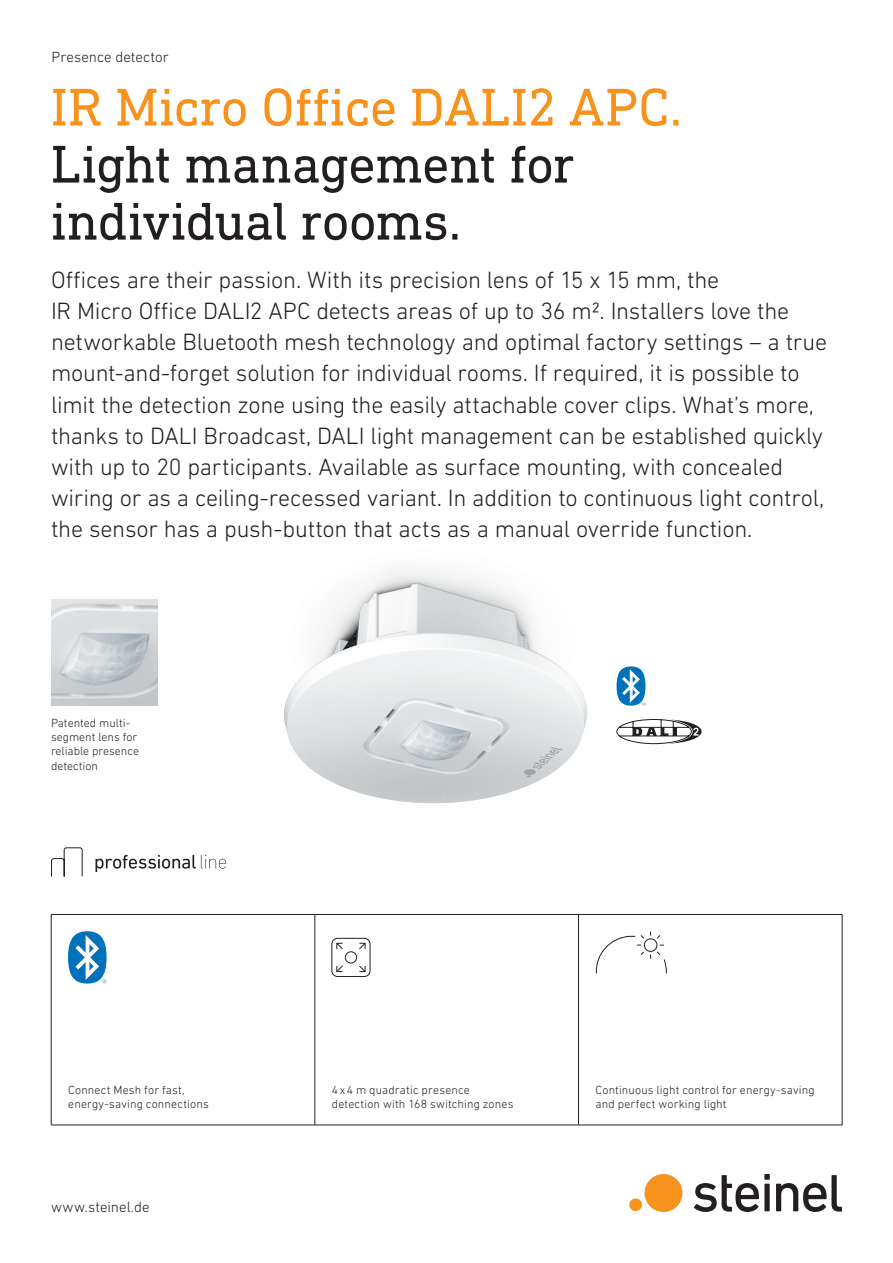
<style>
.page{position:relative;width:893px;height:1263px;background:#fff}
.page>*{position:absolute;margin:0;border:0;box-sizing:border-box;transform-origin:0 0}
.t1{font:54px/57px "DIN Next Slab Pro";letter-spacing:-.01em;color:#231f20}
.t2{font:54px "DIN Next Slab Pro";color:#f7931d}
.t3{font:300 24px/31.2px "DIN Next W1 G";letter-spacing:-.01em;color:#231f20}
.t4{font:300 15px "DIN Next W1 G";letter-spacing:.005em;color:#231f20}
.t5{font:300 12px/14.4px "DIN Next W1 G";letter-spacing:.01em;color:#231f20}
</style>
<div class="page">
<svg style="left:694px;top:1174px;width:76px;height:38px"></svg>
<svg style="left:776px;top:1175px;width:66px;height:37px"></svg>
<svg style="left:629px;top:1174px;width:54px;height:38px"></svg>
<svg style="left:51px;top:847px;width:32px;height:30px"></svg>
<svg style="left:96px;top:855px;width:130px;height:17px"></svg>
<img style="left:284px;top:571px;width:303px;height:233px">
<img style="left:51px;top:600px;width:106px;height:106px">
<svg style="left:617px;top:666px;width:28px;height:40px"></svg>
<svg style="left:617px;top:719px;width:85px;height:25px"></svg>
<svg style="left:68px;top:931px;width:39px;height:52px"></svg>
<svg style="left:331px;top:938px;width:39px;height:39px"></svg>
<hr style="left:51px;top:914px;width:264px;height:1px;background:#231f20">
<hr style="left:51px;top:915px;width:1px;height:210px;background:#231f20">
<hr style="left:315px;top:914px;width:263px;height:1px;background:#231f20">
<hr style="left:315px;top:915px;width:1px;height:210px;background:#231f20">
<hr style="left:578px;top:914px;width:264px;height:1px;background:#231f20">
<hr style="left:578px;top:915px;width:1px;height:210px;background:#231f20">
<hr style="left:842px;top:915px;width:1px;height:210px;background:#231f20">
<hr style="left:51px;top:1125px;width:264px;height:1px;background:#231f20">
<hr style="left:315px;top:1125px;width:263px;height:1px;background:#231f20">
<hr style="left:578px;top:1125px;width:264px;height:1px;background:#231f20">
<svg style="left:595px;top:931px;width:72px;height:42px"></svg>
<p class="t4" style="left:52px;top:49px;width:119px">Presence detector</p>
<h1 class="t2" style="left:51px;top:76px;width:633px">IR Micro Office DALI2 APC.</h1>
<h1 class="t1" style="left:51px;top:135px;width:525px">Light management for individual rooms.</h1>
<p class="t3" style="left:51px;top:264px;width:778px">Offices are their passion. With its precision lens of 15 x 15 mm, the<br>IR Micro Office DALI2 APC detects areas of up to 36 m2. Installers love the networkable Bluetooth mesh technology and optimal factory settings – a true mount-and-forget solution for individual rooms. If required, it is possible to limit the detection zone using the easily attachable cover clips. What’s more, thanks to DALI Broadcast, DALI light management can be established quickly with up to 20 participants. Available as surface mounting, with concealed wiring or as a ceiling-recessed variant. In addition to continuous light control, the sensor has a push-button that acts as a manual override function.</p>
<p class="t5" style="left:51px;top:715px;width:90px">Patented multi&shy;segment lens for reliable presence detection</p>
<p class="t5" style="left:68px;top:1082px;width:142px">Connect Mesh for fast, energy-saving connections</p>
<p class="t5" style="left:332px;top:1082px;width:183px">4x4 m quadratic presence detection with 168 switching zones</p>
<p class="t5" style="left:595px;top:1082px;width:221px">Continuous light control for energy-saving and perfect working light</p>
<p class="t4" style="left:51px;top:1198px;width:100px">www.steinel.de</p>
</div>
